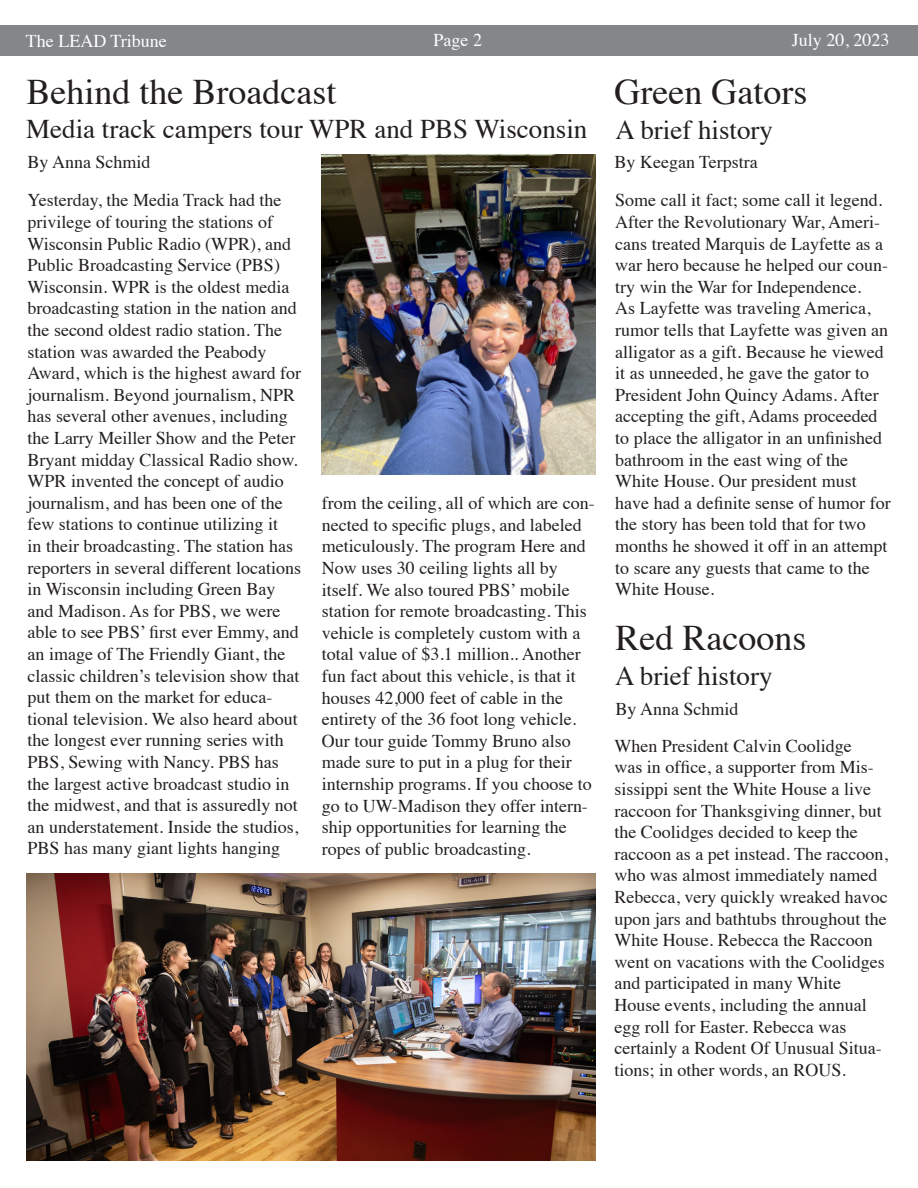
<style>
.page{position:relative;width:918px;height:1188px;background:#fff}
.page>*{position:absolute;margin:0;border:0;box-sizing:border-box;transform-origin:0 0}
.News_Title{font:36px "Times";color:#231f20}
.t1{font:27px "Times";color:#231f20}
.Body_Text{font:18px/21.6px "Times";color:#231f20}
.Body_Text-2{font:18px "Times";color:#fff}
</style>
<div class="page">
<div style="left:0;top:25px;width:918px;height:31px;background:#848689"></div>
<img style="left:322px;top:155px;width:274px;height:319px">
<img style="left:26px;top:874px;width:570px;height:287px">
<p class="Body_Text-2" style="left:26px;top:24px;width:143px">The LEAD Tribune</p>
<p class="Body_Text-2" style="left:434px;top:23px;width:50px">Page 2</p>
<p class="Body_Text-2" style="left:792px;top:23px;width:99px">July 20, 2023</p>
<p class="News_Title" style="left:27px;top:58px;width:311px">Behind the Broadcast</p>
<p class="t1" style="left:26px;top:104px;width:563px">Media track campers tour WPR and PBS Wisconsin</p>
<p class="Body_Text" style="left:28px;top:150px;width:125px">By Anna Schmid</p>
<p class="Body_Text" style="left:28px;top:188px;width:275px">Yesterday, the Media Track had the privilege of touring the stations of Wisconsin Public Radio (WPR), and Public Broadcasting Service (PBS)<br>Wisconsin. WPR is the oldest media broadcasting station in the nation and the second oldest radio station. The station was awarded the Peabody Award, which is the highest award for journalism. Beyond journalism, NPR has several other avenues, including the Larry Meiller Show and the Peter Bryant midday Classical Radio show.<br>WPR invented the concept of audio journalism, and has been one of the few stations to continue utilizing it<br>in their broadcasting. The station has reporters in several different locations in Wisconsin including Green Bay and Madison. As for PBS, we were able to see PBS’ first ever Emmy, and an image of The Friendly Giant, the classic children’s television show that put them on the market for educa&shy;tional television. We also heard about the longest ever running series with PBS, Sewing with Nancy. PBS has the largest active broadcast studio in the midwest, and that is assuredly not an understatement. Inside the studios, PBS has many giant lights hanging</p>
<p class="News_Title" style="left:615px;top:58px;width:194px">Green Gators</p>
<p class="t1" style="left:616px;top:104px;width:159px">A brief history</p>
<p class="Body_Text" style="left:615px;top:150px;width:145px">By Keegan Terpstra</p>
<p class="Body_Text" style="left:615px;top:188px;width:277px">Some call it fact; some call it legend.<br>After the Revolutionary War, Ameri&shy;cans treated Marquis de Layfette as a war hero because he helped our coun&shy;try win the War for Independence.<br>As Layfette was traveling America, rumor tells that Layfette was given an alligator as a gift. Because he viewed it as unneeded, he gave the gator to President John Quincy Adams. After accepting the gift, Adams proceeded to place the alligator in an unfinished bathroom in the east wing of the White House. Our president must have had a definite sense of humor for the story has been told that for two months he showed it off in an attempt to scare any guests that came to the White House.</p>
<p class="News_Title" style="left:616px;top:605px;width:192px">Red Racoons</p>
<p class="Body_Text" style="left:322px;top:491px;width:274px">from the ceiling, all of which are con&shy;nected to specific plugs, and labeled meticulously. The program Here and Now uses 30 ceiling lights all by itself. We also toured PBS’ mobile station for remote broadcasting. This vehicle is completely custom with a total value of $3.1 million.. Another fun fact about this vehicle, is that it houses 42,000 feet of cable in the entirety of the 36 foot long vehicle.</p>
<p class="Body_Text" style="left:322px;top:728px;width:271px">Our tour guide Tommy Bruno also made sure to put in a plug for their internship programs. If you choose to go to UW-Madison they offer intern&shy;ship opportunities for learning the ropes of public broadcasting.</p>
<p class="t1" style="left:615px;top:651px;width:159px">A brief history</p>
<p class="Body_Text" style="left:616px;top:697px;width:125px">By Anna Schmid</p>
<p class="Body_Text" style="left:614px;top:733px;width:275px">When President Calvin Coolidge<br>was in office, a supporter from Mis&shy;sissippi sent the White House a live raccoon for Thanksgiving dinner, but the Coolidges decided to keep the raccoon as a pet instead. The raccoon, who was almost immediately named Rebecca, very quickly wreaked havoc upon jars and bathtubs throughout the White House. Rebecca the Raccoon went on vacations with the Coolidges and participated in many White House events, including the annual egg roll for Easter. Rebecca was certainly a Rodent Of Unusual Situa&shy;tions; in other words, an ROUS.</p>
</div>
